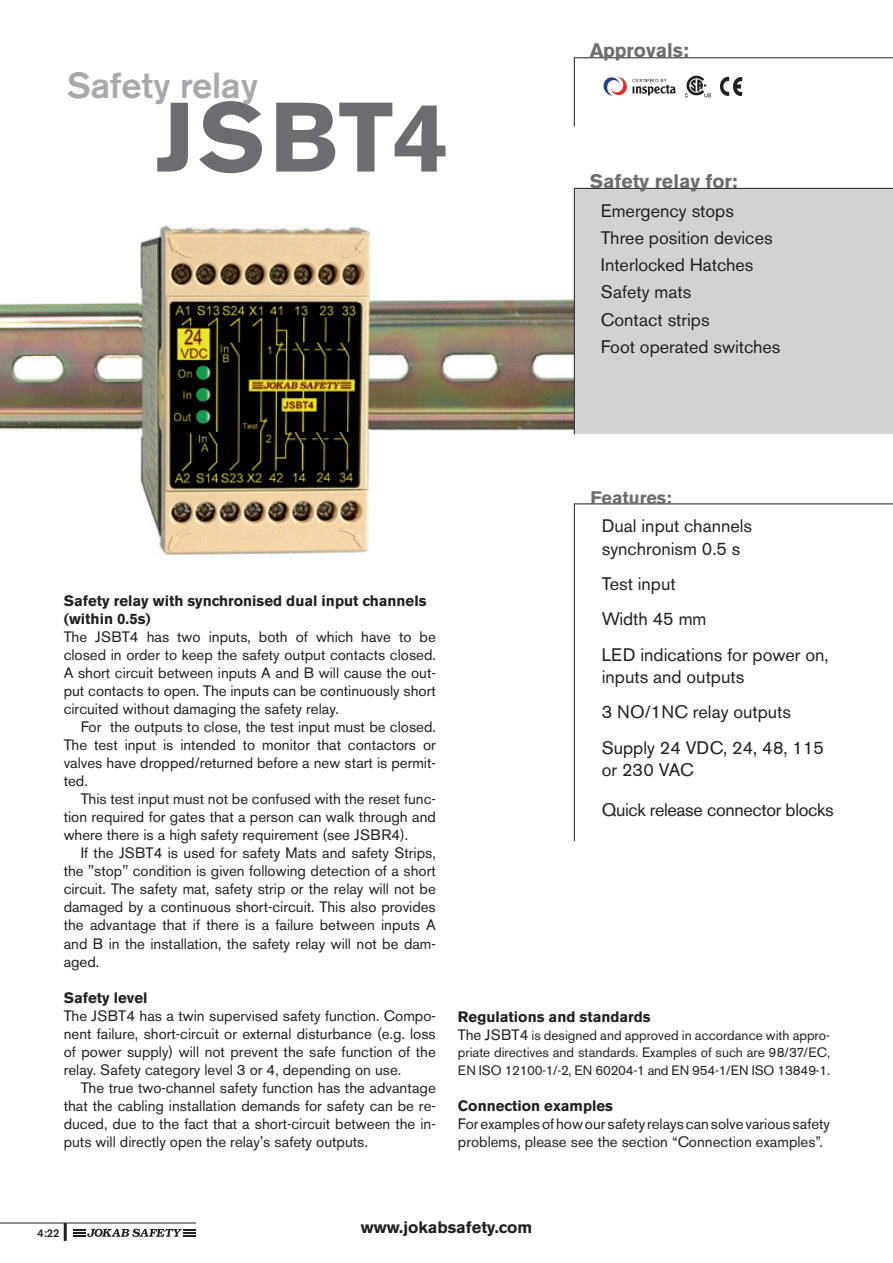
<style>
.page{position:relative;width:893px;height:1263px;background:#fff}
.page>*{position:absolute;margin:0;border:0;box-sizing:border-box;transform-origin:0 0}
.t1{font:700 97.5px "Akzidenz Grotesk BE";letter-spacing:.02em;color:#6c6d70}
.t2{font:500 36px "Akzidenz Grotesk BE";color:#a8a9ad}
.t3{font:700 19.5px "Akzidenz Grotesk BE";color:#6c6d70}
.t4{font:18px/27px "Akzidenz Grotesk BE";color:#231f20}
.t5{font:18px "Akzidenz Grotesk BE";letter-spacing:-.02em;color:#231f20}
.t6{font:700 18px "Akzidenz Grotesk BE";color:#6c6d70}
.t7{font:700 16.5px "Akzidenz Grotesk BE";color:#231f20}
.t8{font:15px/18px "Akzidenz Grotesk BE";color:#231f20;text-align:justify}
.t9{font:700 15px/18px "Akzidenz Grotesk BE";color:#231f20}
.t10{font:13.5px/16.2px "Akzidenz Grotesk BE";color:#231f20}
.t11{font:500 11.25px "Akzidenz Grotesk BE";color:#231f20}
.s1{font-size:15px}
</style>
<div class="page">
<hr style="left:574px;top:58px;width:319px;height:1px;background:#231f20">
<hr style="left:574px;top:58px;width:1px;height:68px;background:#231f20">
<img style="left:685px;top:75px;width:26px;height:22px">
<img style="left:720px;top:77px;width:22px;height:19px">
<svg style="left:603px;top:77px;width:73px;height:19px"></svg>
<hr style="left:0;top:1222px;width:196px;height:1px;background:#231f20">
<hr style="left:64px;top:1223px;width:3px;height:18px;background:#231f20">
<svg style="left:73px;top:1229px;width:123px;height:8px"></svg>
<img style="left:0;top:297px;width:574px;height:134px">
<img style="left:140px;top:225px;width:230px;height:72px">
<img style="left:140px;top:431px;width:230px;height:124px">
<img style="left:140px;top:297px;width:230px;height:134px">
<hr style="left:574px;top:504px;width:319px;height:1px;background:#231f20">
<hr style="left:574px;top:504px;width:1px;height:337px;background:#231f20">
<div style="left:574px;top:188px;width:319px;height:246px;background:#d1d2d4"></div>
<hr style="left:574px;top:188px;width:319px;height:1px;background:#231f20">
<hr style="left:574px;top:189px;width:1px;height:245px;background:#231f20">
<h2 class="t2" style="left:67px;top:73px;width:193px">Safety relay</h2>
<h1 class="t1" style="left:156px;top:103px;width:294px">JSBT4</h1>
<h3 class="t3" style="left:590px;top:43px;width:101px">Approvals:</h3>
<h3 class="t3" style="left:590px;top:174px;width:149px">Safety relay for:</h3>
<p class="t4" style="left:601px;top:200px;width:181px">Emergency stops<br>Three position devices<br>Interlocked Hatches<br>Safety mats<br>Contact strips<br>Foot operated switches</p>
<p class="t9" style="left:64px;top:593px;width:364px">Safety relay with synchronised dual input channels (within 0.5s)</p>
<p class="t8" style="left:64px;top:630px;width:374px">The JSBT4 has two inputs, both of which have to be closed in order to keep the safety output contacts closed.<br>A short circuit between inputs A and B will cause the out&shy;put contacts to open. The inputs can be continuously short circuited without damaging the safety relay.</p>
<p class="t8" style="left:64px;top:720px;width:374px;text-indent:17px">For the outputs to close, the test input must be closed.<br>The test input is intended to monitor that contactors or valves have dropped/returned before a new start is permit&shy;ted.</p>
<p class="t8" style="left:64px;top:792px;width:374px;text-indent:17px">This test input must not be confused with the reset func&shy;tion required for gates that a person can walk through and where there is a high safety requirement (see JSBR4).</p>
<p class="t8" style="left:64px;top:846px;width:374px;text-indent:17px">If the JSBT4 is used for safety Mats and safety Strips, the "stop" condition is given following detection of a short circuit. The safety mat, safety strip or the relay will not be damaged by a continuous short-circuit. This also provides the advantage that if there is a failure between inputs A and B in the installation, the safety relay will not be dam&shy;aged.</p>
<p class="t9" style="left:64px;top:989px;width:85px">Safety level</p>
<p class="t8" style="left:64px;top:1008px;width:374px">The JSBT4 has a twin supervised safety function. Compo&shy;nent failure, short-circuit or external disturbance (e.g. loss of power supply) will not prevent the safe function of the relay. Safety category level 3 or 4, depending on use.</p>
<p class="t8" style="left:64px;top:1080px;width:374px;text-indent:17px">The true two-channel safety function has the advantage that the cabling installation demands for safety can be re&shy;duced, due to the fact that a short-circuit between the in&shy;puts will directly open the relay's safety outputs.</p>
<p class="t6" style="left:591px;top:491px;width:82px">Features:</p>
<p class="t4" style="left:602px;top:517px;width:152px;line-height:22.5px">Dual input channels synchronism 0.5 s</p>
<p class="t4" style="left:602px;top:568px;width:228px;line-height:35.2px">Test input<br>Width 45 mm<br>LED indications for power on,</p>
<p class="t4" style="left:602px;top:661px;width:224px;line-height:35.2px">inputs and outputs<br>3 NO/1NC relay outputs<br>Supply 24 VDC, 24, 48, 115</p>
<p class="t4" style="left:602px;top:758px;width:93px">or 230 VAC</p>
<p class="t5" style="left:602px;top:803px;width:233px">Quick release connector blocks</p>
<p class="t9" style="left:458px;top:1009px;width:194px">Regulations and standards</p>
<p class="t10" style="left:458px;top:1029px;width:374px"><span class="s1">The JSBT4</span> is designed and approved in accordance with appro&shy;priate directives and standards. Examples of such are 98/37/EC,</p>
<p class="t10" style="left:458px;top:1063px;width:374px">EN ISO 12100-1/-2, EN 60204-1 and EN 954-1/EN ISO 13849-1.</p>
<p class="t9" style="left:458px;top:1097px;width:156px">Connection examples</p>
<p class="t8" style="left:458px;top:1116px;width:374px">For examples of how our safety relays can solve various safety problems, please see the section “Connection examples”.</p>
<p class="t11" style="left:38px;top:1229px;width:23px">4:22</p>
<p class="t7" style="left:361px;top:1221px;width:173px">www.jokabsafety.com</p>
</div>
